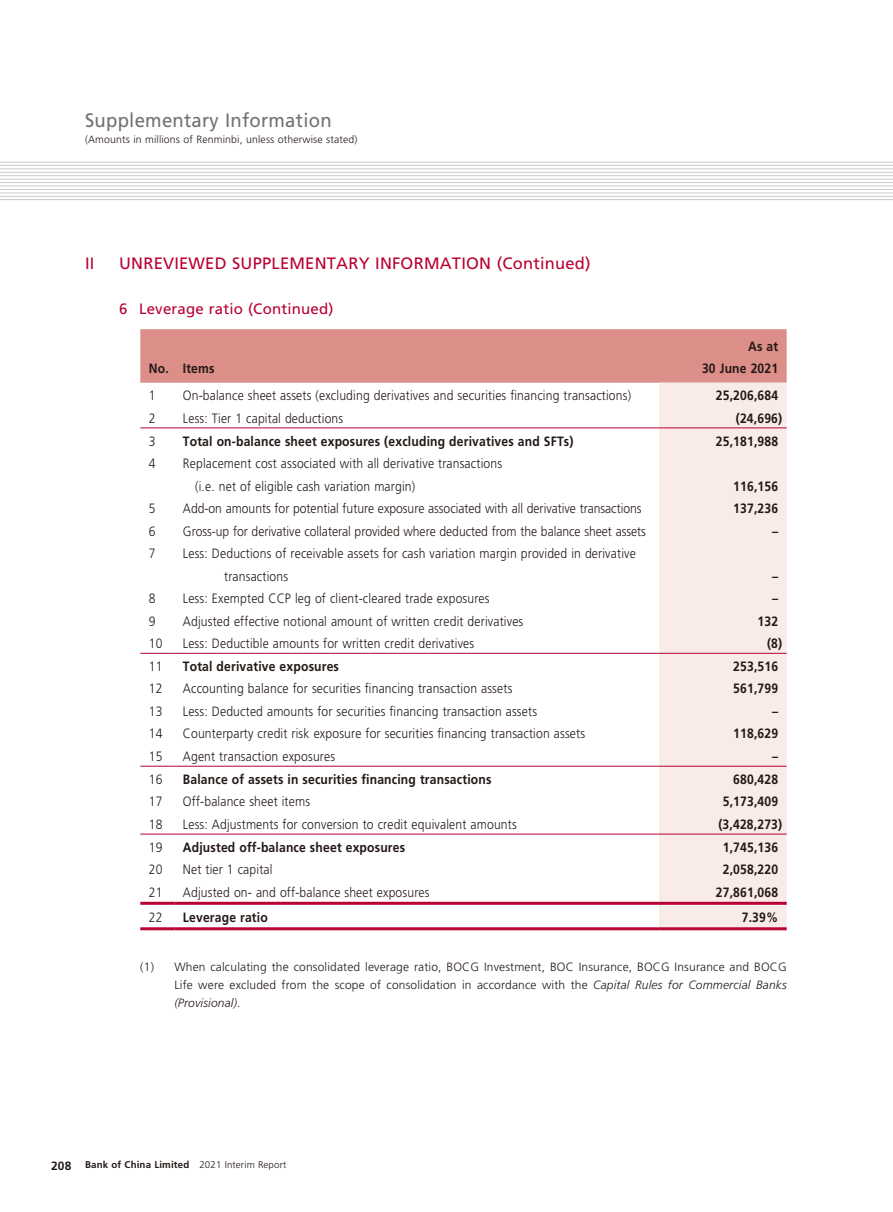
<style>
.page{position:relative;width:893px;height:1212px;background:#fff}
.page>*{position:absolute;margin:0;border:0;box-sizing:border-box;transform-origin:0 0}
.t1{font:19.5px "Frutiger";letter-spacing:.015em;color:#727272;scale:.95 1}
.t2{font:16.5px "Frutiger";letter-spacing:.015em;color:#b80032}
.t3{font:15px "Frutiger";letter-spacing:.015em;color:#b80032}
.t4{font:300 13.5px/22.5px "Frutiger";letter-spacing:.015em;color:#231916;scale:.9 1}
.t5{font:700 13.5px/22.5px "Frutiger";letter-spacing:.015em;color:#231916;text-align:right;scale:.9 1}
.t6{font:300 12px/18px "Frutiger";letter-spacing:.015em;color:#231916;text-align:justify}
.t7{font:300 10.5px "Frutiger";letter-spacing:.015em;color:#231916}
.t8{font:700 9.75px "Frutiger";letter-spacing:.015em;color:#231916}
.s1{font-style:italic}
.s2{font-size:12px}
.s3{font-weight:300}
</style>
<div class="page">
<hr style="left:0;top:162px;width:893px;height:1px;background:#c9cacb">
<hr style="left:0;top:165px;width:893px;height:1px;background:#c9cacb">
<hr style="left:0;top:168px;width:893px;height:1px;background:#c9cacb">
<hr style="left:0;top:172px;width:893px;height:1px;background:#c9cacb">
<hr style="left:0;top:175px;width:893px;height:1px;background:#c9cacb">
<hr style="left:0;top:179px;width:893px;height:1px;background:#c9cacb">
<hr style="left:0;top:182px;width:893px;height:1px;background:#c9cacb">
<hr style="left:0;top:186px;width:893px;height:1px;background:#c9cacb">
<hr style="left:0;top:189px;width:893px;height:1px;background:#c9cacb">
<hr style="left:0;top:192px;width:893px;height:1px;background:#c9cacb">
<hr style="left:0;top:196px;width:893px;height:1px;background:#c9cacb">
<hr style="left:0;top:199px;width:893px;height:1px;background:#c9cacb">
<div style="left:140px;top:329px;width:647px;height:54px;background:#dc8e89"></div>
<div style="left:659px;top:383px;width:128px;height:544px;background:#f9ebe8"></div>
<hr style="left:140px;top:428px;width:34px;height:1px;background:#b80032">
<hr style="left:174px;top:428px;width:485px;height:1px;background:#b80032">
<hr style="left:659px;top:428px;width:128px;height:1px;background:#b80032">
<hr style="left:140px;top:653px;width:34px;height:1px;background:#b80032">
<hr style="left:174px;top:653px;width:485px;height:1px;background:#b80032">
<hr style="left:659px;top:653px;width:128px;height:1px;background:#b80032">
<hr style="left:140px;top:766px;width:34px;height:1px;background:#b80032">
<hr style="left:174px;top:766px;width:485px;height:1px;background:#b80032">
<hr style="left:659px;top:766px;width:128px;height:1px;background:#b80032">
<hr style="left:140px;top:834px;width:34px;height:1px;background:#b80032">
<hr style="left:174px;top:834px;width:485px;height:1px;background:#b80032">
<hr style="left:659px;top:834px;width:128px;height:1px;background:#b80032">
<hr style="left:140px;top:902px;width:34px;height:3px;background:#b80032">
<hr style="left:174px;top:902px;width:485px;height:3px;background:#b80032">
<hr style="left:659px;top:902px;width:128px;height:3px;background:#b80032">
<hr style="left:140px;top:927px;width:34px;height:3px;background:#b80032">
<hr style="left:174px;top:927px;width:485px;height:3px;background:#b80032">
<hr style="left:659px;top:927px;width:128px;height:3px;background:#b80032">
<h1 class="t1" style="left:85px;top:108px;width:261px">Supplementary Information</h1>
<p class="t7" style="left:85px;top:133px;width:274px">(Amounts in millions of Renminbi, unless otherwise stated)</p>
<p class="t2" style="left:85px;top:254px;width:11px">II</p>
<p class="t2" style="left:119px;top:254px;width:473px">UNREVIEWED SUPPLEMENTARY INFORMATION (Continued)</p>
<p class="t3" style="left:119px;top:300px;width:216px">6 Leverage ratio (Continued)</p>
<p class="t5" style="left:149px;top:357px;width:75px">No. Items</p>
<p class="t5" style="left:702px;top:335px;width:86px">As at<br>30 June 2021</p>
<p class="t4" style="left:149px;top:384px;width:9px">1</p>
<p class="t4" style="left:183px;top:384px;width:500px">On-balance sheet assets (excluding derivatives and securities financing transactions)</p>
<p class="t5" style="left:716px;top:384px;width:71px">25,206,684</p>
<p class="t4" style="left:149px;top:407px;width:9px">2</p>
<p class="t4" style="left:183px;top:407px;width:180px">Less: Tier 1 capital deductions</p>
<p class="t5" style="left:736px;top:407px;width:53px">(24,696)</p>
<p class="t4" style="left:149px;top:430px;width:9px">3</p>
<p class="t5" style="left:183px;top:430px;width:436px">Total on-balance sheet exposures (excluding derivatives and SFTs)</p>
<p class="t5" style="left:716px;top:430px;width:71px">25,181,988</p>
<p class="t4" style="left:149px;top:452px;width:9px">4</p>
<p class="t4" style="left:195px;top:452px;width:342px;text-indent:-12px">Replacement cost associated with all derivative transactions (i.e. net of eligible cash variation margin)</p>
<p class="t5" style="left:733px;top:475px;width:51px">116,156</p>
<p class="t4" style="left:149px;top:497px;width:9px">5</p>
<p class="t4" style="left:183px;top:497px;width:511px">Add-on amounts for potential future exposure associated with all derivative transactions</p>
<p class="t5" style="left:733px;top:497px;width:51px">137,236</p>
<p class="t4" style="left:149px;top:520px;width:9px">6</p>
<p class="t4" style="left:183px;top:520px;width:516px">Gross-up for derivative collateral provided where deducted from the balance sheet assets</p>
<p class="t5" style="left:772px;top:520px;width:8px">–</p>
<p class="t4" style="left:149px;top:542px;width:9px">7</p>
<p class="t4" style="left:224px;top:542px;width:459px;text-indent:-41px">Less: Deductions of receivable assets for cash variation margin provided in derivative transactions</p>
<p class="t5" style="left:772px;top:565px;width:8px">–</p>
<p class="t4" style="left:149px;top:587px;width:9px">8</p>
<p class="t4" style="left:183px;top:587px;width:342px">Less: Exempted CCP leg of client-cleared trade exposures</p>
<p class="t5" style="left:772px;top:587px;width:8px">–</p>
<p class="t4" style="left:149px;top:610px;width:9px">9</p>
<p class="t4" style="left:183px;top:610px;width:380px">Adjusted effective notional amount of written credit derivatives</p>
<p class="t5" style="left:758px;top:610px;width:24px">132</p>
<p class="t4" style="left:149px;top:632px;width:17px">10</p>
<p class="t4" style="left:183px;top:632px;width:325px">Less: Deductible amounts for written credit derivatives</p>
<p class="t5" style="left:767px;top:632px;width:18px">(8)</p>
<p class="t4" style="left:149px;top:655px;width:17px">11</p>
<p class="t5" style="left:183px;top:655px;width:175px">Total derivative exposures</p>
<p class="t5" style="left:733px;top:655px;width:51px">253,516</p>
<p class="t4" style="left:149px;top:678px;width:17px">12</p>
<p class="t4" style="left:183px;top:678px;width:368px">Accounting balance for securities financing transaction assets</p>
<p class="t5" style="left:733px;top:678px;width:51px">561,799</p>
<p class="t4" style="left:149px;top:700px;width:17px">13</p>
<p class="t4" style="left:183px;top:700px;width:395px">Less: Deducted amounts for securities financing transaction assets</p>
<p class="t5" style="left:772px;top:700px;width:8px">–</p>
<p class="t4" style="left:149px;top:723px;width:17px">14</p>
<p class="t4" style="left:183px;top:723px;width:448px">Counterparty credit risk exposure for securities financing transaction assets</p>
<p class="t5" style="left:733px;top:723px;width:51px">118,629</p>
<p class="t4" style="left:149px;top:745px;width:17px">15</p>
<p class="t4" style="left:183px;top:745px;width:171px">Agent transaction exposures</p>
<p class="t5" style="left:772px;top:745px;width:8px">–</p>
<p class="t4" style="left:149px;top:768px;width:17px">16</p>
<p class="t5" style="left:183px;top:768px;width:344px">Balance of assets in securities financing transactions</p>
<p class="t5" style="left:733px;top:768px;width:51px">680,428</p>
<p class="t4" style="left:149px;top:791px;width:17px">17</p>
<p class="t4" style="left:183px;top:791px;width:143px">Off-balance sheet items</p>
<p class="t5" style="left:723px;top:790px;width:63px">5,173,409</p>
<p class="t4" style="left:149px;top:813px;width:17px">18</p>
<p class="t4" style="left:183px;top:813px;width:373px">Less: Adjustments for conversion to credit equivalent amounts</p>
<p class="t5" style="left:718px;top:813px;width:72px">(3,428,273)</p>
<p class="t4" style="left:149px;top:836px;width:17px">19</p>
<p class="t5" style="left:183px;top:836px;width:249px">Adjusted off-balance sheet exposures</p>
<p class="t5" style="left:723px;top:836px;width:63px">1,745,136</p>
<p class="t4" style="left:149px;top:858px;width:17px">20</p>
<p class="t4" style="left:183px;top:858px;width:101px">Net tier 1 capital</p>
<p class="t5" style="left:723px;top:858px;width:63px">2,058,220</p>
<p class="t4" style="left:149px;top:881px;width:17px">21</p>
<p class="t4" style="left:183px;top:881px;width:276px">Adjusted on- and off-balance sheet exposures</p>
<p class="t5" style="left:716px;top:881px;width:71px">27,861,068</p>
<p class="t4" style="left:149px;top:906px;width:17px">22</p>
<p class="t5" style="left:183px;top:906px;width:96px">Leverage ratio</p>
<p class="t5" style="left:742px;top:906px;width:42px">7.39%</p>
<p class="t6" style="left:174px;top:958px;width:614px;text-indent:-34px">(1) When calculating the consolidated leverage ratio, BOCG Investment, BOC Insurance, BOCG Insurance and BOCG Life were excluded from the scope of consolidation in accordance with the <span class="s1">Capital Rules for Commercial Banks (Provisional)</span>.</p>
<p class="t8" style="left:51px;top:1159px;width:237px"><span class="s2">208</span> Bank of China Limited <span class="s3">2021 Interim Report</span></p>
</div>
